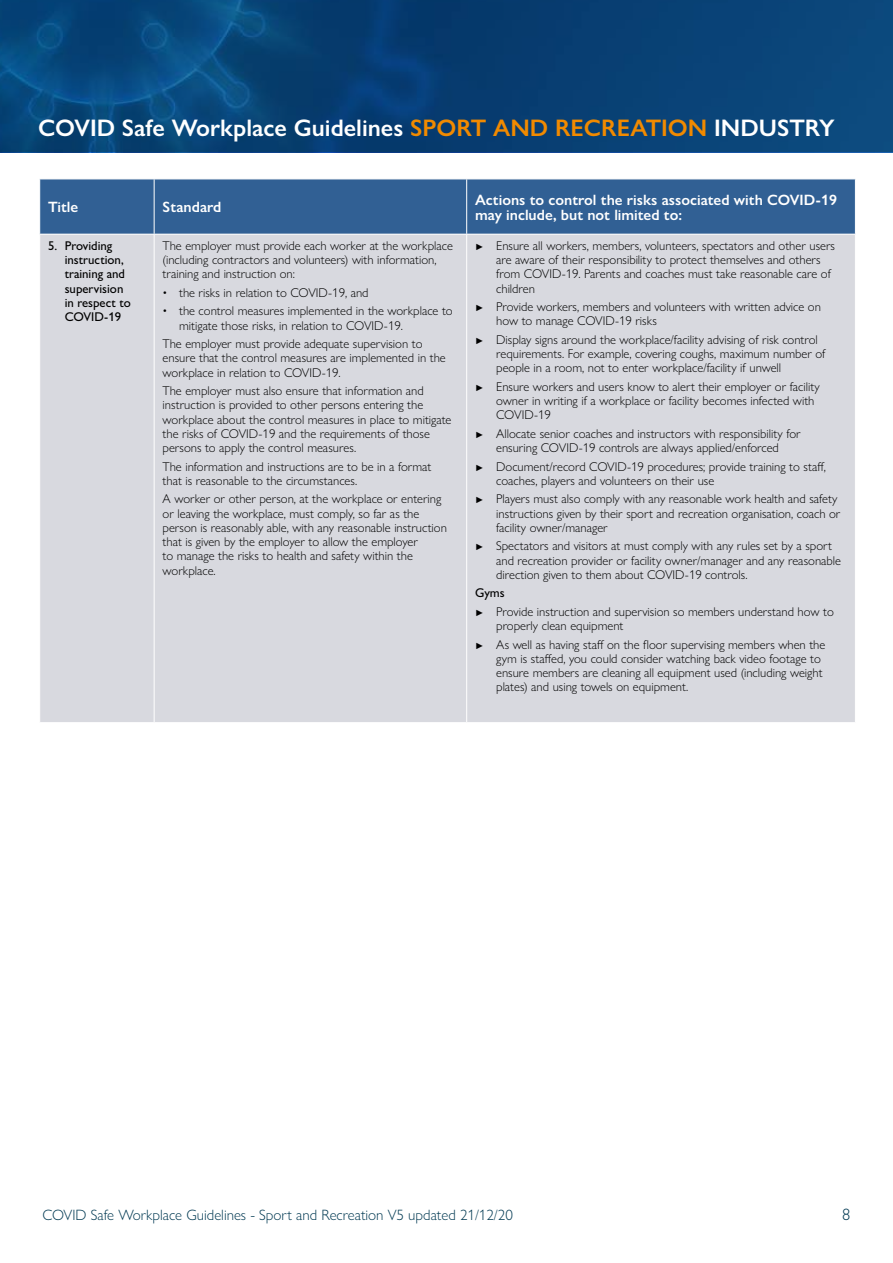
<style>
.page{position:relative;width:893px;height:1263px;background:#fff}
.page>*{position:absolute;margin:0;border:0;box-sizing:border-box;transform-origin:0 0}
.t1{font:600 24px "Gill Sans Nova";color:#fff}
.t2{font:300 16.5px "Gill Sans Nova";color:#003952}
.t3{font:600 15px/15px "Gill Sans Nova";color:#fff}
.t4{font:300 15px "Gill Sans Nova";color:#003952}
.t5{font:300 12.75px/14.2px "Gill Sans Nova";color:#000}
.t6{font:500 12.75px/14.2px "Gill Sans Nova";color:#000}
.s1{color:#f18a00}
.s2{font-weight:500;font-size:9px}
.s3{font-weight:500}
</style>
<div class="page">
<svg style="left:0;top:0;width:893px;height:151px;background:#074276"></svg>
<div style="left:40px;top:180px;width:815px;height:54px;background:#316094"></div>
<div style="left:40px;top:235px;width:815px;height:487px;background:#d8d9df"></div>
<hr style="left:154px;top:235px;width:1px;height:487px;background:#fff">
<hr style="left:466px;top:235px;width:1px;height:487px;background:#fff">
<hr style="left:154px;top:179px;width:1px;height:55px;background:#fff">
<hr style="left:466px;top:179px;width:1px;height:55px;background:#fff">
<h1 class="t1" style="left:38px;top:113px;width:798px">COVID Safe Workplace Guidelines <span class="s1">SPORT AND RECREATION</span> INDUSTRY</h1>
<p class="t3" style="left:48px;top:199px;width:32px">Title</p>
<p class="t3" style="left:163px;top:199px;width:60px">Standard</p>
<p class="t3" style="left:475px;top:192px;width:363px">Actions to control the risks associated with COVID-19 may include, but not limited to:</p>
<p class="t6" style="left:65px;top:238px;width:68px;text-indent:-16px">5. Providing instruction, training and supervision in respect to<br>COVID-19</p>
<p class="t5" style="left:163px;top:238px;width:292px">The employer must provide each worker at the workplace (including contractors and volunteers) with information, training and instruction on:</p>
<p class="t5" style="left:496px;top:238px;width:340px;text-indent:-21px"><span class="s2">►</span> Ensure all workers, members, volunteers, spectators and other users are aware of their responsibility to protect themselves and others from COVID-19. Parents and coaches must take reasonable care of children</p>
<p class="t5" style="left:496px;top:299px;width:326px;text-indent:-21px"><span class="s2">►</span> Provide workers, members and volunteers with written advice on how to manage COVID-19 risks</p>
<p class="t5" style="left:496px;top:332px;width:331px;text-indent:-21px"><span class="s2">►</span> Display signs around the workplace/facility advising of risk control requirements. For example, covering coughs, maximum number of people in a room, not to enter workplace/facility if unwell</p>
<p class="t5" style="left:496px;top:379px;width:325px;text-indent:-21px"><span class="s2">►</span> Ensure workers and users know to alert their employer or facility owner in writing if a workplace or facility becomes infected with<br>COVID-19</p>
<p class="t5" style="left:475px;top:426px;width:327px;text-align:center"><span class="s2">►</span> Allocate senior coaches and instructors with responsibility for ensuring COVID-19 controls are always applied/enforced</p>
<p class="t5" style="left:496px;top:459px;width:331px;text-indent:-21px"><span class="s2">►</span> Document/record COVID-19 procedures; provide training to staff, coaches, players and volunteers on their use</p>
<p class="t5" style="left:496px;top:492px;width:346px;text-indent:-21px"><span class="s2">►</span> Players must also comply with any reasonable work health and safety instructions given by their sport and recreation organisation, coach or facility owner/manager</p>
<p class="t5" style="left:496px;top:539px;width:346px;text-indent:-21px"><span class="s2">►</span> Spectators and visitors at must comply with any rules set by a sport and recreation provider or facility owner/manager and any reasonable direction given to them about COVID-19 controls.</p>
<p class="t5" style="left:475px;top:584px;width:360px;line-height:18.5px"><span class="s3">Gyms<br></span><span class="s2">►</span> Provide instruction and supervision so members understand how to</p>
<p class="t5" style="left:475px;top:616px;width:352px;line-height:18.5px;text-indent:21px">properly clean equipment<br><span class="s2">►</span> As well as having staff on the floor supervising members when the</p>
<p class="t5" style="left:496px;top:651px;width:328px">gym is staffed, you could consider watching back video footage to ensure members are cleaning all equipment used (including weight plates) and using towels on equipment.</p>
<p class="t5" style="left:163px;top:285px;width:207px">• the risks in relation to COVID-19, and</p>
<p class="t5" style="left:179px;top:304px;width:275px;text-indent:-16px">• the control measures implemented in the workplace to mitigate those risks, in relation to COVID-19.</p>
<p class="t5" style="left:163px;top:337px;width:285px">The employer must provide adequate supervision to ensure that the control measures are implemented in the workplace in relation to COVID-19.</p>
<p class="t5" style="left:163px;top:384px;width:290px">The employer must also ensure that information and instruction is provided to other persons entering the workplace about the control measures in place to mitigate the risks of COVID-19 and the requirements of those persons to apply the control measures.</p>
<p class="t5" style="left:163px;top:459px;width:270px">The information and instructions are to be in a format that is reasonable to the circumstances.</p>
<p class="t5" style="left:163px;top:492px;width:286px">A worker or other person, at the workplace or entering or leaving the workplace, must comply, so far as the person is reasonably able, with any reasonable instruction that is given by the employer to allow the employer<br>to manage the risks to health and safety within the workplace.</p>
<p class="t4" style="left:43px;top:1206px;width:472px">COVID Safe Workplace Guidelines - Sport and Recreation V5 updated 21/12/20</p>
<p class="t2" style="left:842px;top:1204px;width:10px">8</p>
</div>
